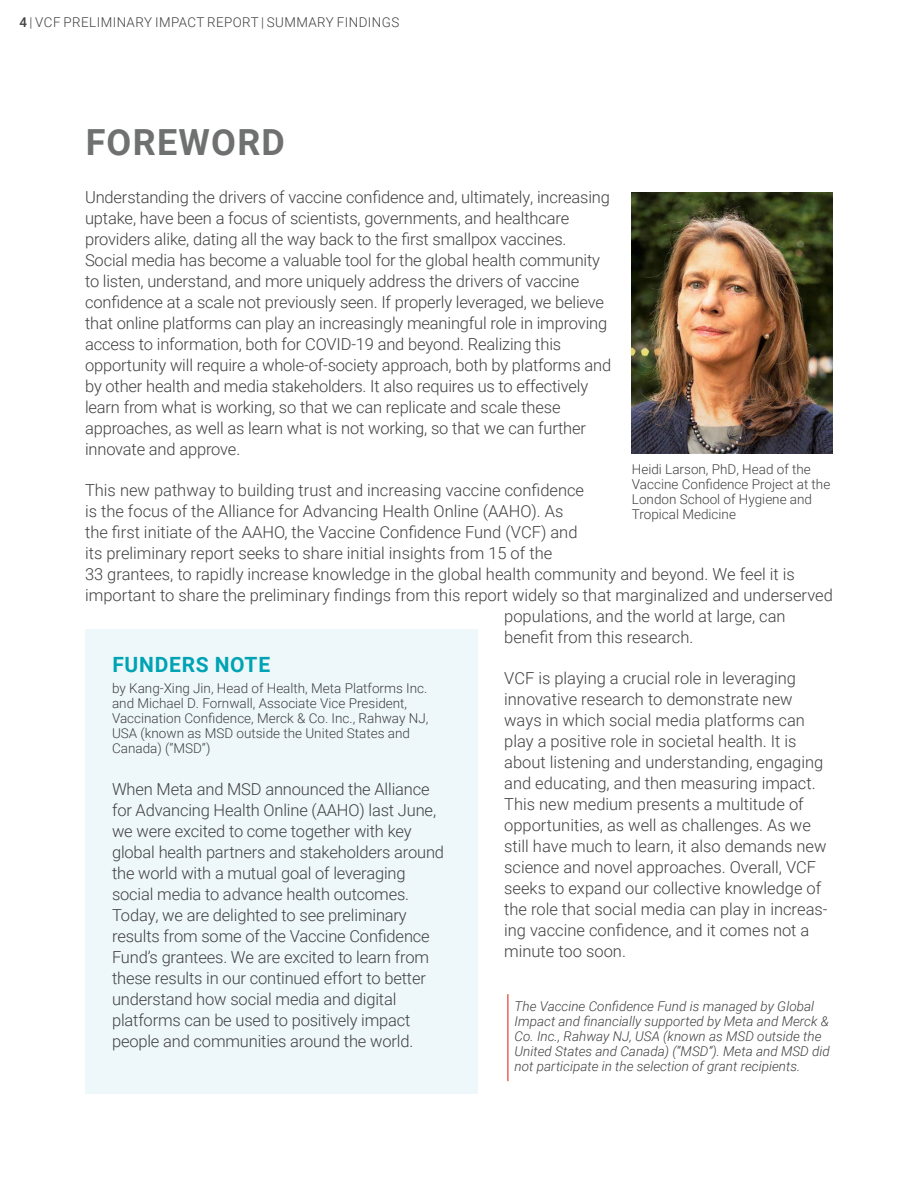
<style>
.page{position:relative;width:918px;height:1188px;background:#fff}
.page>*{position:absolute;margin:0;border:0;box-sizing:border-box;transform-origin:0 0}
.t1{font:700 36px "Roboto";letter-spacing:.035em;color:#6f7070}
.t2{font:700 21px "Roboto";letter-spacing:.035em;color:#00a3b4}
.BT{font:300 16.5px/21px "Roboto";letter-spacing:-.01em;color:#414042}
.t3{font:300 13.5px/15px "Roboto";color:#414042}
.t4{font:italic 300 13.5px/15px "Roboto";color:#414042}
.t5{font:300 13.5px "Roboto";letter-spacing:.03em;color:#414042}
.s1{font-weight:500}
</style>
<div class="page">
<div style="left:85px;top:629px;width:392px;height:465px;background:#eef8fa"></div>
<img style="left:632px;top:192px;width:201px;height:262px">
<hr style="left:507px;top:994px;width:2px;height:87px;background:#ee6358">
<p class="t5" style="left:19px;top:13px;width:267px"><span class="s1">4</span> | VCF PRELIMINARY IMPACT REPORT | Summary</p>
<p class="t3" style="left:337px;top:14px;width:17px">Findings</p>
<h1 class="t1" style="left:86px;top:117px;width:201px">FOREWORD</h1>
<p class="BT" style="left:85px;top:186px;width:528px">Understanding the drivers of vaccine confidence and, ultimately, increasing uptake, have been a focus of scientists, governments, and healthcare providers alike, dating all the way back to the first smallpox vaccines.<br>Social media has become a valuable tool for the global health community to listen, understand, and more uniquely address the drivers of vaccine confidence at a scale not previously seen. If properly leveraged, we believe that online platforms can play an increasingly meaningful role in improving access to information, both for COVID-19 and beyond. Realizing this opportunity will require a whole-of-society approach, both by platforms and by other health and media stakeholders. It also requires us to effectively learn from what is working, so that we can replicate and scale these approaches, as well as learn what is not working, so that we can further innovate and approve.</p>
<p class="BT" style="left:85px;top:479px;width:501px">This new pathway to building trust and increasing vaccine confidence</p>
<p class="BT" style="left:85px;top:500px;width:480px">is the focus of the Alliance for Advancing Health Online (AAHO). As</p>
<p class="BT" style="left:85px;top:521px;width:494px">the first initiate of the AAHO, the Vaccine Confidence Fund (VCF) and</p>
<p class="BT" style="left:85px;top:542px;width:469px">its preliminary report seeks to share initial insights from 15 of the</p>
<p class="BT" style="left:85px;top:563px;width:711px">33 grantees, to rapidly increase knowledge in the global health community and beyond. We feel it is</p>
<p class="BT" style="left:85px;top:584px;width:749px">important to share the preliminary findings from this report widely so that marginalized and underserved</p>
<p class="BT" style="left:504px;top:605px;width:283px">populations, and the world at large, can</p>
<p class="BT" style="left:504px;top:626px;width:191px">benefit from this research.</p>
<p class="BT" style="left:504px;top:667px;width:325px">VCF is playing a crucial role in leveraging innovative research to demonstrate new ways in which social media platforms can play a positive role in societal health. It is about listening and understanding, engaging and educating, and then measuring impact.<br>This new medium presents a multitude of opportunities, as well as challenges. As we still have much to learn, it also demands new science and novel approaches. Overall, VCF seeks to expand our collective knowledge of the role that social media can play in increas&shy;ing vaccine confidence, and it comes not a minute too soon.</p>
<p class="t3" style="left:632px;top:461px;width:200px">Heidi Larson, PhD, Head of the<br>Vaccine Confidence Project at the<br>London School of Hygiene and<br>Tropical Medicine</p>
<h2 class="t2" style="left:112px;top:650px;width:159px">FUNDERS NOTE</h2>
<p class="t3" style="left:112px;top:681px;width:318px">by Kang-Xing Jin, Head of Health, Meta Platforms Inc. and Michael D. Fornwall, Associate Vice President, Vaccination Confidence, Merck &amp; Co. Inc., Rahway NJ, USA (known as MSD outside the United States and Canada) (“MSD”)</p>
<p class="BT" style="left:112px;top:778px;width:334px">When Meta and MSD announced the Alliance for Advancing Health Online (AAHO) last June, we were excited to come together with key global health partners and stakeholders around the world with a mutual goal of leveraging social media to advance health outcomes.<br>Today, we are delighted to see preliminary results from some of the Vaccine Confidence Fund’s grantees. We are excited to learn from these results in our continued effort to better understand how social media and digital platforms can be used to positively impact people and communities around the world.</p>
<p class="t4" style="left:515px;top:998px;width:317px">The Vaccine Confidence Fund is managed by Global Impact and financially supported by Meta and Merck &amp; Co. Inc., Rahway NJ, USA (known as MSD outside the United States and Canada) (“MSD”). Meta and MSD did not participate in the selection of grant recipients.</p>
</div>
